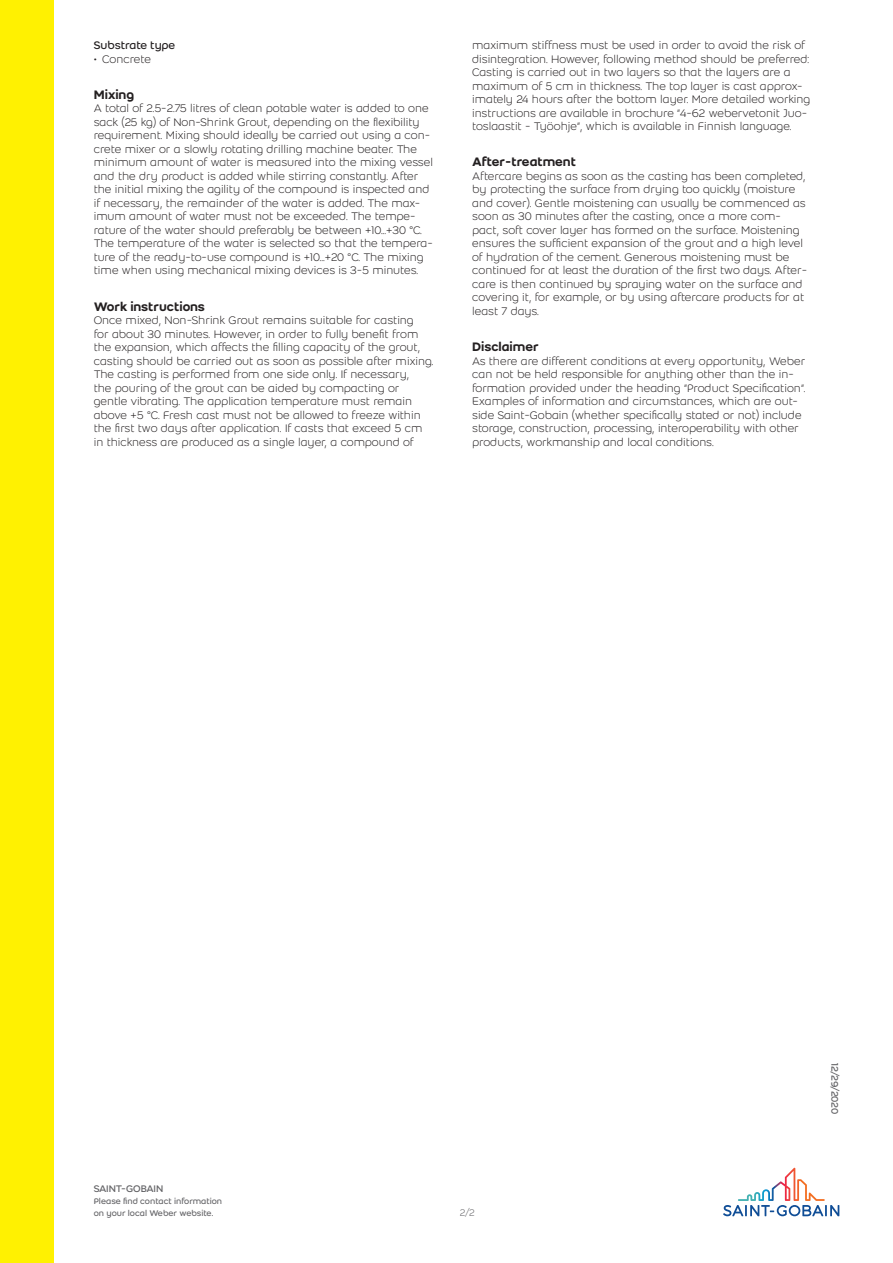
<style>
.page{position:relative;width:893px;height:1263px;background:#fff}
.page>*{position:absolute;margin:0;border:0;box-sizing:border-box;transform-origin:0 0}
.Second_header{font:500 13.5px "Weber";color:#231f20}
.Body_text{font:300 12px/13.5px "Weber";color:#231f20}
.Second_sub-header{font:12px "Weber";color:#231f20}
.Last_modification_da{font:10.5px "Weber";letter-spacing:-.02em;color:#636366}
.t1{font:300 10.5px "Weber";color:#636366}
.t2{font:9px/12px "Weber";color:#636366}
</style>
<div class="page">
<div style="left:0;top:0;width:54px;height:1263px;background:#fff101"></div>
<svg style="left:723px;top:1168px;width:116px;height:48px"></svg>
<p class="Second_sub-header" style="left:94px;top:37px;width:83px">Substrate type</p>
<p class="Body_text" style="left:94px;top:52px;width:59px">• Concrete</p>
<p class="Second_header" style="left:94px;top:85px;width:42px">Mixing</p>
<p class="Body_text" style="left:94px;top:102px;width:341px">A total of 2.5-2.75 litres of clean potable water is added to one sack (25 kg) of Non-Shrink Grout, depending on the flexibility requirement. Mixing should ideally be carried out using a con&shy;crete mixer or a slowly rotating drilling machine beater. The minimum amount of water is measured into the mixing vessel and the dry product is added while stirring constantly. After the initial mixing the agility of the compound is inspected and if necessary, the remainder of the water is added. The max&shy;imum amount of water must not be exceeded. The tempe&shy;rature of the water should preferably be between +10...+30 °C.<br>The temperature of the water is selected so that the tempera&shy;ture of the ready-to-use compound is +10...+20 °C. The mixing time when using mechanical mixing devices is 3-5 minutes.</p>
<p class="Second_header" style="left:94px;top:296px;width:113px">Work instructions</p>
<p class="Body_text" style="left:94px;top:313px;width:341px">Once mixed, Non-Shrink Grout remains suitable for casting<br>for about 30 minutes. However, in order to fully benefit from the expansion, which affects the filling capacity of the grout, casting should be carried out as soon as possible after mixing.<br>The casting is performed from one side only. If necessary,<br>the pouring of the grout can be aided by compacting or gentle vibrating. The application temperature must remain above +5 °C. Fresh cast must not be allowed to freeze within the first two days after application. If casts that exceed 5 cm in thickness are produced as a single layer, a compound of</p>
<p class="Body_text" style="left:472px;top:38px;width:340px">maximum stiffness must be used in order to avoid the risk of disintegration. However, following method should be preferred:<br>Casting is carried out in two layers so that the layers are a maximum of 5 cm in thickness. The top layer is cast approx&shy;imately 24 hours after the bottom layer. More detailed working instructions are available in brochure ”4-62 webervetonit Juo&shy;toslaastit - Työohje”, which is available in Finnish language.</p>
<p class="Second_header" style="left:472px;top:152px;width:105px">After-treatment</p>
<p class="Body_text" style="left:472px;top:169px;width:336px">Aftercare begins as soon as the casting has been completed, by protecting the surface from drying too quickly (moisture and cover). Gentle moistening can usually be commenced as soon as 30 minutes after the casting, once a more com&shy;pact, soft cover layer has formed on the surface. Moistening ensures the sufficient expansion of the grout and a high level of hydration of the cement. Generous moistening must be continued for at least the duration of the first two days. After&shy;care is then continued by spraying water on the surface and covering it, for example, or by using aftercare products for at least 7 days.</p>
<p class="Second_header" style="left:472px;top:337px;width:68px">Disclaimer</p>
<p class="Body_text" style="left:472px;top:354px;width:335px">As there are different conditions at every opportunity, Weber can not be held responsible for anything other than the in&shy;formation provided under the heading ”Product Specification”.<br>Examples of information and circumstances, which are out&shy;side Saint-Gobain (whether specifically stated or not) include storage, construction, processing, interoperability with other products, workmanship and local conditions.</p>
<p class="Last_modification_da" style="left:94px;top:1181px;width:71px">SAINT-GOBAIN</p>
<p class="t2" style="left:94px;top:1195px;width:130px">Please find contact information on your local Weber website.</p>
<p class="t1" style="left:460px;top:1206px;width:16px">2/2</p>
<p class="Last_modification_da" style="left:842px;top:1063px;width:53px;rotate:90deg">12/29/2020</p>
</div>
